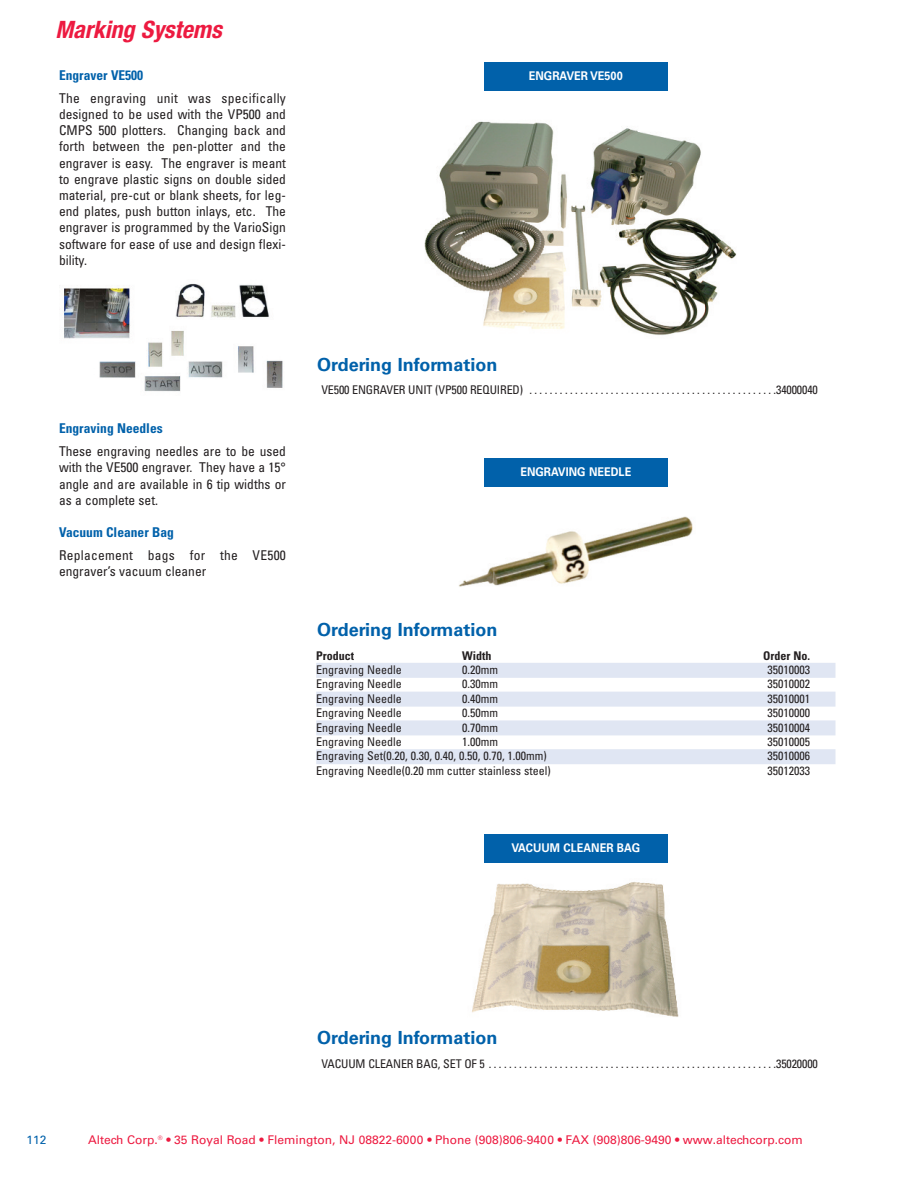
<style>
.page{position:relative;width:918px;height:1188px;background:#fff}
.page>*{position:absolute;margin:0;border:0;box-sizing:border-box;transform-origin:0 0}
.t1{font:italic 700 condensed 24px "Helvetica Neue";color:#ed1a40}
.t2{font:700 18px "Univers";color:#0161aa}
.t3{font:condensed 13.5px/16.2px "Univers";color:#231f20;text-align:justify}
.t4{font:condensed 13.5px/16.2px "Univers";letter-spacing:.02em;color:#231f20}
.t5{font:700 condensed 13.5px "Univers";color:#0161aa}
.t6{font:condensed 12px "Univers";color:#231f20}
.t7{font:12px "Univers";color:#ed1a40}
.t8{font:700 12px "Univers";letter-spacing:.005em;color:#fff;scale:.9 1}
.t9{font:700 condensed 12px "Univers";color:#231f20}
.t10{font:12px "Univers";color:#0161aa}
</style>
<div class="page">
<img style="left:459px;top:516px;width:234px;height:71px">
<div style="left:484px;top:63px;width:184px;height:28px;background:#0161aa"></div>
<img style="left:424px;top:121px;width:313px;height:214px">
<div style="left:484px;top:835px;width:184px;height:28px;background:#0161aa"></div>
<img style="left:472px;top:882px;width:207px;height:135px">
<div style="left:484px;top:458px;width:184px;height:29px;background:#0161aa"></div>
<img style="left:64px;top:283px;width:219px;height:109px">
<div style="left:316px;top:663px;width:520px;height:15px;background:#e0e6f3"></div>
<div style="left:316px;top:692px;width:520px;height:15px;background:#e0e6f3"></div>
<div style="left:316px;top:720px;width:520px;height:15px;background:#e0e6f3"></div>
<div style="left:316px;top:749px;width:520px;height:15px;background:#e0e6f3"></div>
<h1 class="t1" style="left:56px;top:21px;width:168px">Marking Systems</h1>
<p class="t5" style="left:59px;top:70px;width:86px">Engraver VE500</p>
<p class="t3" style="left:59px;top:91px;width:228px">The engraving unit was specifically designed to be used with the VP500 and CMPS 500 plotters. Changing back and forth between the pen-plotter and the engraver is easy. The engraver is meant to engrave plastic signs on double sided material, pre-cut or blank sheets, for leg&shy;end plates, push button inlays, etc. The engraver is programmed by the VarioSign software for ease of use and design flexi&shy;bility.</p>
<p class="t8" style="left:529px;top:71px;width:106px">ENGRAVER VE500</p>
<p class="t5" style="left:59px;top:424px;width:105px">Engraving Needles</p>
<p class="t3" style="left:59px;top:444px;width:228px">These engraving needles are to be used with the VE500 engraver. They have a 15° angle and are available in 6 tip widths or as a complete set.</p>
<p class="t5" style="left:59px;top:527px;width:116px">Vacuum Cleaner Bag</p>
<p class="t4" style="left:59px;top:548px;width:228px">Replacement bags for the VE500 engraver’s vacuum cleaner</p>
<h2 class="t2" style="left:317px;top:358px;width:182px">Ordering Information</h2>
<p class="t6" style="left:321px;top:385px;width:498px">VE500 ENGRAVER UNIT (VP500 REQUIRED) . . . . . . . . . . . . . . . . . . . . . . . . . . . . . . . . . . . . . . . . . . . . . . . . .34000040</p>
<p class="t8" style="left:520px;top:467px;width:125px">ENGRAVING NEEDLE</p>
<h2 class="t2" style="left:317px;top:623px;width:182px">Ordering Information</h2>
<p class="t9" style="left:316px;top:651px;width:40px">Product</p>
<p class="t9" style="left:462px;top:651px;width:31px">Width</p>
<p class="t9" style="left:763px;top:651px;width:48px">Order No.</p>
<p class="t6" style="left:316px;top:665px;width:87px">Engraving Needle</p>
<p class="t6" style="left:462px;top:665px;width:37px">0.20mm</p>
<p class="t6" style="left:768px;top:665px;width:44px">35010003</p>
<p class="t6" style="left:316px;top:680px;width:87px">Engraving Needle</p>
<p class="t6" style="left:462px;top:680px;width:37px">0.30mm</p>
<p class="t6" style="left:768px;top:680px;width:44px">35010002</p>
<p class="t6" style="left:316px;top:694px;width:87px">Engraving Needle</p>
<p class="t6" style="left:462px;top:694px;width:37px">0.40mm</p>
<p class="t6" style="left:768px;top:694px;width:44px">35010001</p>
<p class="t6" style="left:316px;top:709px;width:87px">Engraving Needle</p>
<p class="t6" style="left:462px;top:709px;width:37px">0.50mm</p>
<p class="t6" style="left:768px;top:709px;width:44px">35010000</p>
<p class="t6" style="left:316px;top:723px;width:87px">Engraving Needle</p>
<p class="t6" style="left:462px;top:723px;width:37px">0.70mm</p>
<p class="t6" style="left:768px;top:723px;width:44px">35010004</p>
<p class="t6" style="left:316px;top:737px;width:87px">Engraving Needle</p>
<p class="t6" style="left:462px;top:737px;width:37px">1.00mm</p>
<p class="t6" style="left:768px;top:737px;width:44px">35010005</p>
<p class="t6" style="left:316px;top:752px;width:232px">Engraving Set(0.20, 0.30, 0.40, 0.50, 0.70, 1.00mm)</p>
<p class="t6" style="left:768px;top:752px;width:44px">35010006</p>
<p class="t6" style="left:316px;top:766px;width:236px">Engraving Needle(0.20 mm cutter stainless steel)</p>
<p class="t6" style="left:768px;top:766px;width:44px">35012033</p>
<p class="t8" style="left:511px;top:843px;width:145px">VACUUM CLEANER BAG</p>
<p class="t10" style="left:27px;top:1136px;width:22px">112</p>
<h2 class="t2" style="left:317px;top:1032px;width:182px">Ordering Information</h2>
<p class="t6" style="left:321px;top:1059px;width:498px">VACUUM CLEANER BAG, SET OF 5 . . . . . . . . . . . . . . . . . . . . . . . . . . . . . . . . . . . . . . . . . . . . . . . . . . . . . . . . .35020000</p>
<p class="t7" style="left:88px;top:1136px;width:716px">Altech Corp.<sup>®</sup> • 35 Royal Road • Flemington, NJ 08822-6000 • Phone (908)806-9400 • FAX (908)806-9490 • www.altechcorp.com</p>
</div>
